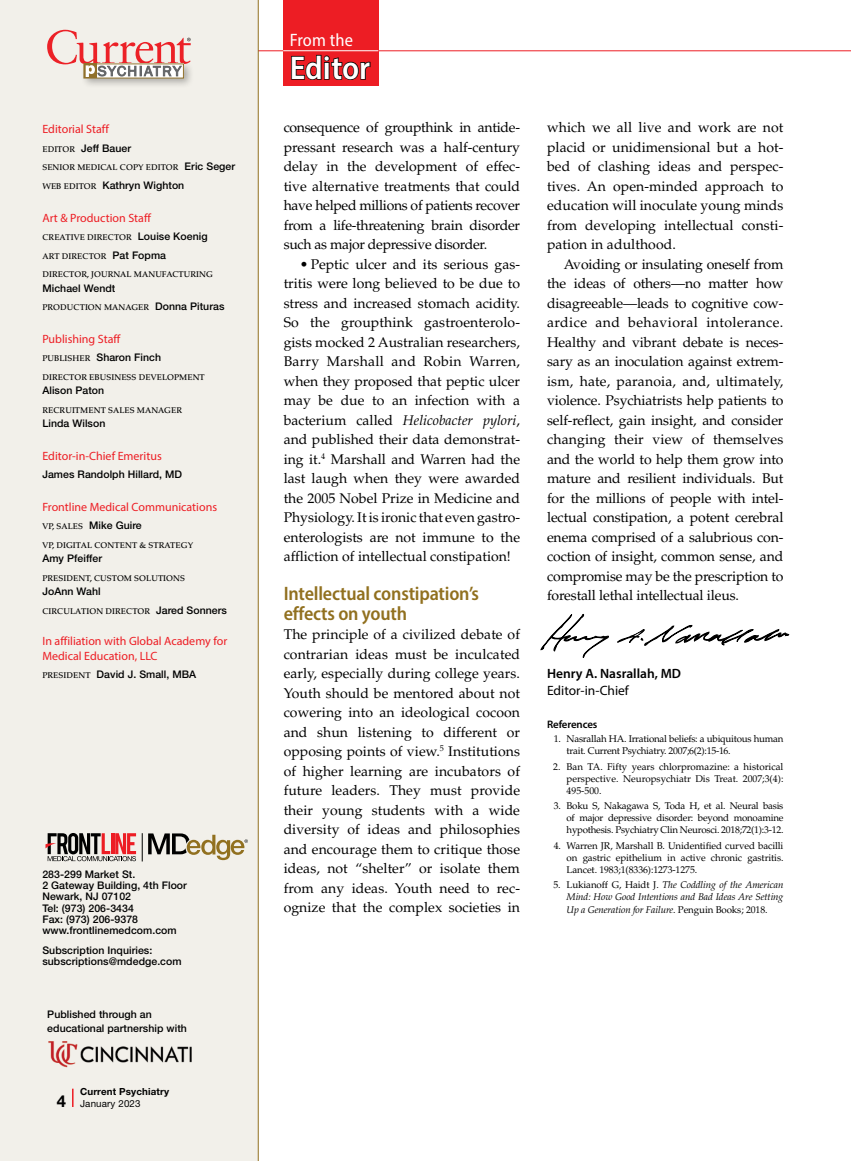
<style>
.page{position:relative;width:851px;height:1161px;background:#fff}
.page>*{position:absolute;margin:0;border:0;box-sizing:border-box;transform-origin:0 0}
.t1{font:600 semi-condensed 33px "Myriad Pro";color:#fff}
.sub2{font:600 semi-condensed 19.5px/19.5px "Myriad Pro";letter-spacing:-.01em;color:#91701f}
.t2{font:semi-condensed 18px "Myriad Pro";letter-spacing:.01em;color:#fff}
.t3{font:700 16.5px "Helvetica Neue LT Std";color:#000}
.body_indent{font:14.1px/19.5px "Palatino LT Std";letter-spacing:-.01em;color:#000;text-align:justify}
.body{font:14.1px/19.5px "Palatino LT Std";letter-spacing:.005em;color:#000;text-align:justify}
.bbody_sig{font:600 13.5px "Myriad Pro";color:#000}
.bbody_reference{font:13.5px "Myriad Pro";color:#000}
.mh_red_head{font:12px/15px "Myriad Pro";color:#ed1d24}
.bbody_reference-2{font:600 10.8px "Myriad Pro";letter-spacing:-.01em;color:#000}
.mh_name{font:500 10.5px/11.1px "Helvetica Neue LT Std";letter-spacing:.005em;color:#000}
.reference{font:9.75px/12.1px "Palatino LT Std";letter-spacing:-.025em;color:#000;text-align:justify}
.reference-2{font:italic 9.75px/12.1px "Palatino LT Std";letter-spacing:-.01em;color:#000;text-align:justify}
.t4{font:700 9.75px "Helvetica Neue LT Std";letter-spacing:.015em;color:#000}
.t5{font:9.75px "Helvetica Neue LT Std";letter-spacing:.015em;color:#000}
.mh_name-2{font:500 8.25px "Palatino LT Std";letter-spacing:.01em;color:#000}
.s1{font-family:"Palatino LT Std";font-size:8.25px}
.s2{font-family:"Helvetica Neue LT Std";font-size:10.5px}
.s3{font-style:italic}
.s4{font-style:normal}
</style>
<div class="page">
<hr style="left:202px;top:50px;width:648px;height:1px;background:#ed1d24">
<div style="left:284px;top:0;width:95px;height:86px;background:#ed1d24"></div>
<svg style="left:290px;top:51px;width:81px;height:29px"></svg>
<hr style="left:283px;top:50px;width:95px;height:1px;background:#fff">
<svg style="left:540px;top:613px;width:68px;height:45px"></svg>
<svg style="left:617px;top:624px;width:172px;height:21px"></svg>
<div style="left:0;top:0;width:258px;height:1161px;background:#f2f0ea"></div>
<hr style="left:258px;top:0;width:1px;height:1161px;background:#91701f">
<div style="left:81px;top:61px;width:113px;height:28px;background:#000;opacity:.3"></div>
<div style="left:84px;top:64px;width:12px;height:14px;background:#91712b"></div>
<svg style="left:47px;top:30px;width:144px;height:47px"></svg>
<img style="left:48px;top:1041px;width:144px;height:27px">
<svg style="left:45px;top:833px;width:91px;height:28px"></svg>
<svg style="left:142px;top:833px;width:106px;height:28px"></svg>
<svg style="left:72px;top:1089px;width:2px;height:18px"></svg>
<p class="mh_red_head" style="left:42px;top:121px;width:68px">Editorial Staff</p>
<p class="mh_name" style="left:42px;top:142px;width:90px"><span class="s1">EDITOR</span> Jeff Bauer</p>
<p class="mh_name-2" style="left:42px;top:163px;width:194px">SENIOR MEDICAL COPY EDITOR <span class="s2">Eric Seger</span></p>
<p class="mh_name" style="left:42px;top:179px;width:143px"><span class="s1">WEB EDITOR</span> Kathryn Wighton</p>
<p class="mh_red_head" style="left:42px;top:210px;width:110px">Art &amp; Production Staff</p>
<p class="mh_name-2" style="left:42px;top:233px;width:167px">CREATIVE DIRECTOR <span class="s2">Louise Koenig</span></p>
<p class="mh_name-2" style="left:42px;top:251px;width:125px">ART DIRECTOR <span class="s2">Pat Fopma</span></p>
<p class="mh_name-2" style="left:42px;top:270px;width:172px">DIRECTOR, JOURNAL MANUFACTURING</p>
<p class="mh_name" style="left:42px;top:282px;width:74px">Michael Wendt</p>
<p class="mh_name-2" style="left:42px;top:302px;width:183px">PRODUCTION MANAGER <span class="s2">Donna Pituras</span></p>
<p class="mh_red_head" style="left:42px;top:331px;width:80px">Publishing Staff</p>
<p class="mh_name" style="left:42px;top:352px;width:120px"><span class="s1">PUBLISHER</span> Sharon Finch</p>
<p class="mh_name-2" style="left:42px;top:372px;width:164px">DIRECTOR EBUSINESS DEVELOPMENT</p>
<p class="mh_name" style="left:42px;top:385px;width:63px">Alison Paton</p>
<p class="mh_name-2" style="left:42px;top:405px;width:141px">RECRUITMENT SALES MANAGER</p>
<p class="mh_name" style="left:42px;top:418px;width:65px">Linda Wilson</p>
<p class="mh_red_head" style="left:42px;top:448px;width:121px">Editor-in-Chief Emeritus</p>
<p class="mh_name" style="left:42px;top:469px;width:141px">James Randolph Hillard, MD</p>
<p class="mh_red_head" style="left:42px;top:499px;width:176px">Frontline Medical Communications</p>
<p class="mh_name" style="left:42px;top:520px;width:101px"><span class="s1">VP, SALES</span> Mike Guire</p>
<p class="mh_name-2" style="left:42px;top:540px;width:152px">VP, DIGITAL CONTENT &amp; STRATEGY</p>
<p class="mh_name" style="left:42px;top:553px;width:61px">Amy Pfeiffer</p>
<p class="mh_name-2" style="left:42px;top:573px;width:144px">PRESIDENT, CUSTOM SOLUTIONS</p>
<p class="mh_name" style="left:42px;top:586px;width:60px">JoAnn Wahl</p>
<p class="mh_name-2" style="left:42px;top:606px;width:186px">CIRCULATION DIRECTOR <span class="s2">Jared Sonners</span></p>
<p class="mh_red_head" style="left:42px;top:633px;width:186px">In affiliation with Global Academy for<br>Medical Education, LLC</p>
<p class="mh_name" style="left:42px;top:669px;width:155px"><span class="s1">PRESIDENT</span> David J. Small, MBA</p>
<p class="mh_name" style="left:42px;top:869px;width:146px">283-299 Market St.<br>2 Gateway Building, 4th Floor<br>Newark, NJ 07102</p>
<p class="mh_name" style="left:42px;top:902px;width:93px">Tel: (973) 206-3434</p>
<p class="mh_name" style="left:42px;top:914px;width:97px">Fax: (973) 206-9378</p>
<p class="mh_name" style="left:42px;top:925px;width:136px">www.frontlinemedcom.com</p>
<p class="mh_name" style="left:42px;top:944px;width:141px">Subscription Inquiries: subscriptions@mdedge.com</p>
<p class="mh_name" style="left:47px;top:1007px;width:141px;line-height:13.5px">Published through an educational partnership with</p>
<p class="t4" style="left:80px;top:1085px;width:90px">Current Psychiatry</p>
<p class="t3" style="left:57px;top:1091px;width:11px">4</p>
<p class="t5" style="left:80px;top:1098px;width:62px">January 2023</p>
<p class="t2" style="left:290px;top:29px;width:65px">From the</p>
<p class="t1" style="left:290px;top:47px;width:82px">Editor</p>
<p class="body_indent" style="left:284px;top:118px;width:238px">consequence of groupthink in antide&shy;pressant research was a half-century delay in the development of effec&shy;tive alternative treatments that could have helped millions of patients recover from a life-threatening brain disorder such as major depressive disorder.</p>
<p class="body_indent" style="left:284px;top:254px;width:238px;text-indent:16px">• Peptic ulcer and its serious gas&shy;tritis were long believed to be due to stress and increased stomach acidity.<br>So the groupthink gastroenterolo&shy;gists mocked 2 Australian researchers, Barry Marshall and Robin Warren, when they proposed that peptic ulcer may be due to an infection with a bacterium called <span class="s3">Helicobacter pylori</span>, and published their data demonstrat&shy;ing it.<sup>4</sup> Marshall and Warren had the last laugh when they were awarded the 2005 Nobel Prize in Medicine and Physiology. It is ironic that even gastro&shy;enterologists are not immune to the affliction of intellectual constipation!</p>
<p class="sub2" style="left:284px;top:583px;width:197px">Intellectual constipation’s effects on youth</p>
<p class="body" style="left:284px;top:625px;width:238px">The principle of a civilized debate of contrarian ideas must be inculcated early, especially during college years.<br>Youth should be mentored about not cowering into an ideological cocoon and shun listening to different or opposing points of view.<sup>5</sup> Institutions of higher learning are incubators of future leaders. They must provide their young students with a wide diversity of ideas and philosophies and encourage them to critique those ideas, not “shelter” or isolate them from any ideas. Youth need to rec&shy;ognize that the complex societies in</p>
<p class="body" style="left:547px;top:118px;width:238px">which we all live and work are not placid or unidimensional but a hot&shy;bed of clashing ideas and perspec&shy;tives. An open-minded approach to education will inoculate young minds from developing intellectual consti&shy;pation in adulthood.</p>
<p class="body_indent" style="left:547px;top:254px;width:238px;text-indent:17px">Avoiding or insulating oneself from the ideas of others—no matter how disagreeable—leads to cognitive cow&shy;ardice and behavioral intolerance.<br>Healthy and vibrant debate is neces&shy;sary as an inoculation against extrem&shy;ism, hate, paranoia, and, ultimately, violence. Psychiatrists help patients to self-reflect, gain insight, and consider changing their view of themselves and the world to help them grow into mature and resilient individuals. But for the millions of people with intel&shy;lectual constipation, a potent cerebral enema comprised of a salubrious con&shy;coction of insight, common sense, and compromise may be the prescription to forestall lethal intellectual ileus.</p>
<p class="bbody_sig" style="left:547px;top:665px;width:136px">Henry A. Nasrallah, MD</p>
<p class="bbody_reference" style="left:547px;top:682px;width:83px">Editor-in-Chief</p>
<p class="bbody_reference-2" style="left:547px;top:718px;width:52px">References</p>
<p class="reference" style="left:566px;top:733px;width:218px;text-indent:-13px">1. Nasrallah HA. Irrational beliefs: a ubiquitous human trait. Current Psychiatry. 2007;6(2):15-16.</p>
<p class="reference" style="left:566px;top:760px;width:218px;text-indent:-13px">2. Ban TA. Fifty years chlorpromazine: a historical perspective. Neuropsychiatr Dis Treat. 2007;3(4):<br>495-500.</p>
<p class="reference" style="left:566px;top:800px;width:218px;text-indent:-13px">3. Boku S, Nakagawa S, Toda H, et al. Neural basis of major depressive disorder: beyond monoamine hypothesis. Psychiatry Clin Neurosci. 2018;72(1):3-12.</p>
<p class="reference" style="left:566px;top:839px;width:218px;text-indent:-13px">4. Warren JR, Marshall B. Unidentified curved bacilli on gastric epithelium in active chronic gastritis.<br>Lancet. 1983;1(8336):1273-1275.</p>
<p class="reference-2" style="left:566px;top:879px;width:218px;text-indent:-13px"><span class="s4">5. Lukianoff G, Haidt J.</span> The Coddling of the American Mind: How Good Intentions and Bad Ideas Are Setting Up a Generation for Failure<span class="s4">. Penguin Books; 2018.</span></p>
</div>
